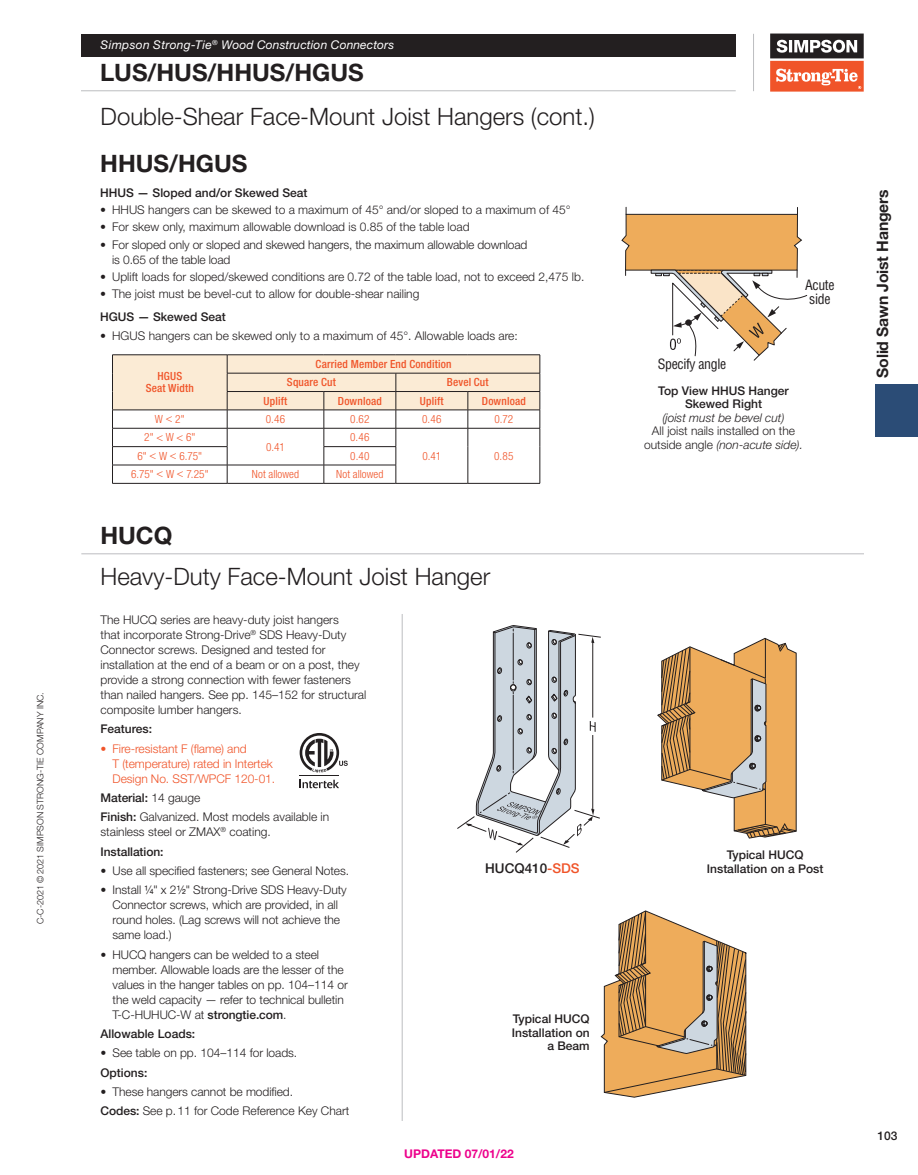
<style>
.page{position:relative;width:918px;height:1175px;background:#fff}
.page>*{position:absolute;margin:0;border:0;box-sizing:border-box;transform-origin:0 0}
.t1{font:300 24px "Helvetica Neue LT Std";color:#231f20}
.t2{font:700 24px "Helvetica Neue LT Std";color:#231f20}
.t3{font:700 15.75px "Helvetica Neue LT Std";letter-spacing:-.01em;color:#231f20}
.t4{font:condensed 13.8px/13.8px "Helvetica LT Std";letter-spacing:-.025em;color:#231f20}
.t5{font:500 13.5px "Helvetica Neue LT Std";color:#231f20}
.t6{font:300 12px/15px "Helvetica Neue LT Std";color:#231f20}
.t7{font:500 12px/13.5px "Helvetica Neue LT Std";color:#231f20;text-align:center}
.t8{font:300 12px/15px "Helvetica Neue LT Std";letter-spacing:-.005em;color:#f05429}
.t9{font:italic 12px "Helvetica Neue LT Std";letter-spacing:.01em;color:#fff}
.t10{font:italic 300 12px "Helvetica Neue LT Std";color:#231f20}
.t11{font:700 12px "Helvetica Neue LT Std";color:#ed028c}
.t12{font:300 condensed 11.25px "Helvetica Neue LT Std";letter-spacing:.01em;color:#f05429}
.t13{font:500 condensed 11.25px/12px "Helvetica Neue LT Std";letter-spacing:.015em;color:#f05429;text-align:center}
.t14{font:300 9px "Helvetica Neue LT Std";color:#231f20}
.s1{font-family:"Helvetica LT Std Ultra Comp";font-weight:400}
.s2{font-weight:500}
.s3{font-family:"Helvetica LT Std Fractions";font-weight:400}
.s4{font-stretch:condensed}
.s5{color:#f05429}
.s6{font-style:italic}
</style>
<div class="page">
<div style="left:875px;top:384px;width:43px;height:53px;background:#2b4c76"></div>
<div style="left:81px;top:34px;width:655px;height:22px;background:#231f20"></div>
<hr style="left:753px;top:34px;width:1px;height:57px;background:#bcbdc0">
<hr style="left:81px;top:90px;width:655px;height:1px;background:#bcbdc0">
<svg style="left:770px;top:33px;width:94px;height:1px"></svg>
<svg style="left:770px;top:34px;width:94px;height:58px"></svg>
<svg style="left:621px;top:207px;width:187px;height:154px"></svg>
<hr style="left:402px;top:614px;width:1px;height:507px;background:#bcbdc0">
<svg style="left:457px;top:625px;width:144px;height:227px"></svg>
<svg style="left:601px;top:910px;width:146px;height:187px"></svg>
<svg style="left:657px;top:638px;width:140px;height:200px"></svg>
<hr style="left:81px;top:553px;width:783px;height:1px;background:#bcbdc0">
<svg style="left:300px;top:779px;width:39px;height:9px"></svg>
<hr style="left:300px;top:775px;width:39px;height:1px;background:#231f20">
<svg style="left:300px;top:733px;width:48px;height:39px"></svg>
<hr style="left:112px;top:354px;width:115px;height:1px;background:#231f20">
<hr style="left:227px;top:354px;width:97px;height:1px;background:#231f20">
<hr style="left:324px;top:354px;width:72px;height:1px;background:#231f20">
<hr style="left:396px;top:354px;width:72px;height:1px;background:#231f20">
<hr style="left:468px;top:354px;width:72px;height:1px;background:#231f20">
<hr style="left:396px;top:483px;width:72px;height:1px;background:#231f20">
<hr style="left:468px;top:483px;width:72px;height:1px;background:#231f20">
<svg style="left:112px;top:355px;width:429px;height:128px"></svg>
<hr style="left:112px;top:483px;width:115px;height:1px;background:#231f20">
<hr style="left:227px;top:483px;width:97px;height:1px;background:#231f20">
<hr style="left:324px;top:483px;width:72px;height:1px;background:#231f20">
<p class="t14" style="left:35px;top:924px;width:234px;rotate:-90deg">C-C-2021 © 2021 SIMPSON STRONG-TIE COMPANY INC.</p>
<p class="t9" style="left:101px;top:37px;width:295px">Simpson Strong-Tie<sup>®</sup> Wood Construction Connectors</p>
<h1 class="t2" style="left:100px;top:58px;width:265px">LUS/HUS/HHUS/HGUS</h1>
<h1 class="t1" style="left:101px;top:102px;width:496px">Double-Shear Face-Mount Joist Hangers (cont.)</h1>
<h1 class="t2" style="left:100px;top:148px;width:149px">HHUS/HGUS</h1>
<p class="t7" style="left:100px;top:186px;width:209px">HHUS — Sloped and/or Skewed Seat</p>
<p class="t6" style="left:100px;top:202px;width:472px"><span class="s1">•</span> HHUS hangers can be skewed to a maximum of 45° and/or sloped to a maximum of 45°</p>
<p class="t6" style="left:100px;top:219px;width:371px"><span class="s1">•</span> For skew only, maximum allowable download is 0.85 of the table load</p>
<p class="t6" style="left:112px;top:236px;width:417px;text-indent:-12px"><span class="s1">•</span> For sloped only or sloped and skewed hangers, the maximum allowable download is 0.65 of the table load</p>
<p class="t6" style="left:100px;top:269px;width:486px"><span class="s1">•</span> Uplift loads for sloped/skewed conditions are 0.72 of the table load, not to exceed 2,475 lb.</p>
<p class="t6" style="left:100px;top:282px;width:321px;line-height:23.1px"><span class="s1">•</span> The joist must be bevel-cut to allow for double-shear nailing<br><span class="s2">HGUS — Skewed Seat</span></p>
<p class="t6" style="left:100px;top:328px;width:419px"><span class="s1">•</span> HGUS hangers can be skewed only to a maximum of 45°. Allowable loads are:</p>
<p class="t13" style="left:146px;top:370px;width:50px">HGUS<br>Seat Width</p>
<p class="t13" style="left:287px;top:355px;width:166px;line-height:18.3px;text-align:left;text-indent:29px">Carried Member End Condition<br>Square Cut</p>
<p class="t13" style="left:447px;top:376px;width:43px">Bevel Cut</p>
<p class="t13" style="left:264px;top:394px;width:25px">Uplift</p>
<p class="t13" style="left:338px;top:394px;width:45px">Download</p>
<p class="t13" style="left:420px;top:394px;width:25px">Uplift</p>
<p class="t13" style="left:482px;top:394px;width:45px">Download</p>
<p class="t12" style="left:155px;top:412px;width:31px">W &lt; 2"</p>
<p class="t12" style="left:266px;top:412px;width:21px">0.46</p>
<p class="t12" style="left:350px;top:412px;width:21px">0.62</p>
<p class="t12" style="left:422px;top:412px;width:21px">0.46</p>
<p class="t12" style="left:494px;top:412px;width:20px">0.72</p>
<p class="t12" style="left:144px;top:431px;width:53px">2" &lt; W &lt; 6"</p>
<p class="t12" style="left:266px;top:440px;width:20px">0.41</p>
<p class="t12" style="left:350px;top:431px;width:21px">0.46</p>
<p class="t12" style="left:137px;top:449px;width:66px">6" &lt; W &lt; 6.75"</p>
<p class="t12" style="left:350px;top:449px;width:21px">0.40</p>
<p class="t12" style="left:422px;top:449px;width:20px">0.41</p>
<p class="t12" style="left:494px;top:449px;width:21px">0.85</p>
<p class="t12" style="left:131px;top:468px;width:79px">6.75" &lt; W &lt; 7.25"</p>
<p class="t12" style="left:252px;top:468px;width:49px">Not allowed</p>
<p class="t12" style="left:336px;top:468px;width:49px">Not allowed</p>
<h1 class="t2" style="left:100px;top:521px;width:74px">HUCQ</h1>
<h1 class="t1" style="left:100px;top:562px;width:391px">Heavy-Duty Face-Mount Joist Hanger</h1>
<p class="t6" style="left:101px;top:612px;width:267px">The HUCQ series are heavy-duty joist hangers<br>that incorporate Strong-Drive<sup>®</sup> SDS Heavy-Duty Connector screws. Designed and tested for installation at the end of a beam or on a post, they provide a strong connection with fewer fasteners than nailed hangers. See pp. 145–152 for structural composite lumber hangers.</p>
<p class="t7" style="left:101px;top:722px;width:53px">Features:</p>
<p class="t8" style="left:113px;top:740px;width:164px;text-indent:-12px"><span class="s1">•</span> Fire-resistant F (flame) and<br>T (temperature) rated in Intertek<br>Design No. SST/WPCF 120-01.</p>
<p class="t6" style="left:101px;top:788px;width:230px;line-height:19.4px"><span class="s2">Material:</span> 14 gauge<br><span class="s2">Finish:</span> Galvanized. Most models available in</p>
<p class="t6" style="left:101px;top:822px;width:172px;line-height:19.4px">stainless steel or ZMAX<sup>®</sup> coating.<br><span class="s2">Installation:</span></p>
<p class="t6" style="left:101px;top:863px;width:250px"><span class="s1">•</span> Use all specified fasteners; see General Notes.</p>
<p class="t6" style="left:113px;top:882px;width:236px;text-indent:-12px"><span class="s1">•</span> Install <span class="s3">1⁄4</span><span class="s4">"</span> x 2<span class="s3">1⁄2</span><span class="s4">"</span> Strong-Drive SDS Heavy-Duty Connector screws, which are provided, in all round holes. (Lag screws will not achieve the same load.)</p>
<p class="t6" style="left:113px;top:946px;width:237px;text-indent:-12px"><span class="s1">•</span> HUCQ hangers can be welded to a steel member. Allowable loads are the lesser of the values in the hanger tables on pp. 104–114 or the weld capacity — refer to technical bulletin T-C-HUHUC-W at <span class="s2">strongtie.com</span>.</p>
<p class="t7" style="left:101px;top:1027px;width:96px">Allowable Loads:</p>
<p class="t6" style="left:101px;top:1043px;width:198px;line-height:19.4px"><span class="s1">•</span> See table on pp. 104–114 for loads.<br><span class="s2">Options:</span></p>
<p class="t6" style="left:101px;top:1081px;width:250px;line-height:19.4px"><span class="s1">•</span> These hangers cannot be modified.<br><span class="s2">Codes:</span> See p. 11 for Code Reference Key Chart</p>
<p class="t5" style="left:485px;top:859px;width:96px">HUCQ410<span class="s5">-SDS</span></p>
<p class="t7" style="left:512px;top:1011px;width:79px;text-align:right">Typical HUCQ<br>Installation on a Beam</p>
<p class="t11" style="left:404px;top:1145px;width:111px">UPDATED 07/01/22</p>
<p class="t4" style="left:658px;top:356px;width:70px">Specify angle</p>
<p class="t4" style="left:805px;top:278px;width:31px">Acute side</p>
<p class="t7" style="left:658px;top:384px;width:132px">Top View HHUS Hanger<br>Skewed Right</p>
<p class="t10" style="left:662px;top:410px;width:124px">(joist must be bevel cut)</p>
<p class="t6" style="left:644px;top:424px;width:160px;line-height:13.5px;text-align:center">All joist nails installed on the outside angle <span class="s6">(non-acute side).</span></p>
<h2 class="t3" style="left:873px;top:378px;width:190px;rotate:-90deg">Solid Sawn Joist Hangers</h2>
<p class="t7" style="left:707px;top:848px;width:118px">Typical HUCQ<br>Installation on a Post</p>
<p class="t7" style="left:878px;top:1129px;width:22px">103</p>
</div>
